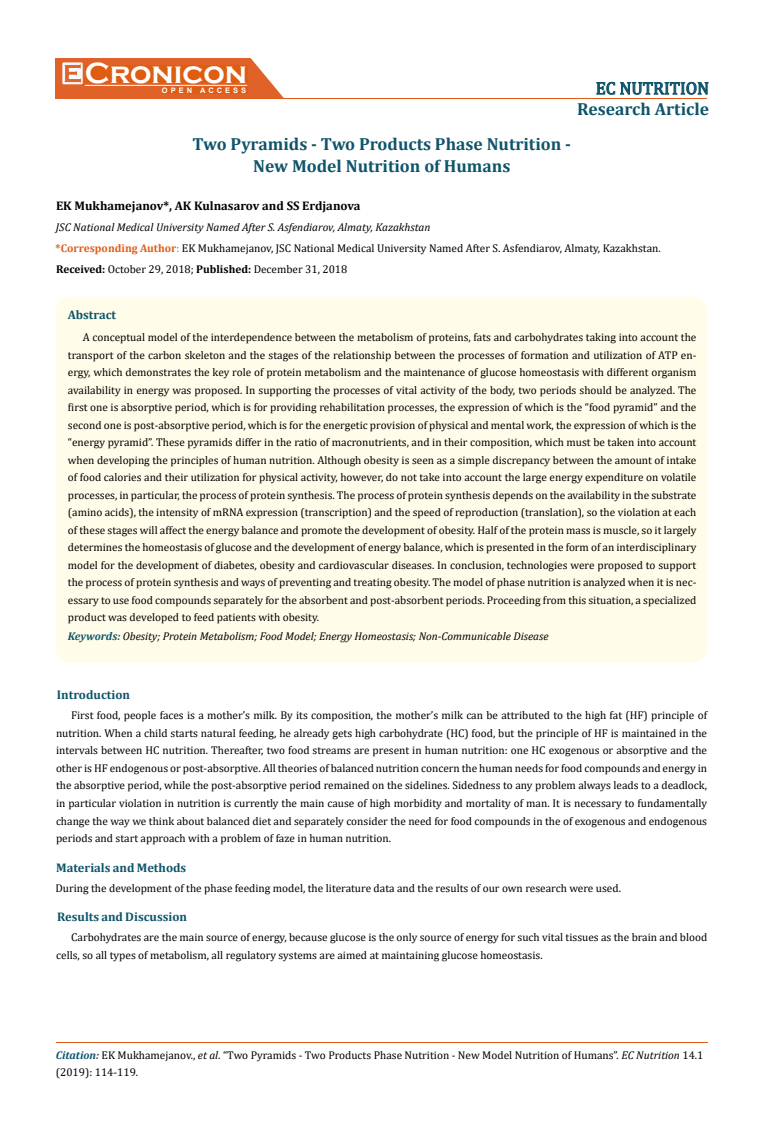
<style>
.page{position:relative;width:764px;height:1142px;background:#fff}
.page>*{position:absolute;margin:0;border:0;box-sizing:border-box;transform-origin:0 0}
.t1{font:700 30px "Copperplate Gothic";color:#fff}
.t2{font:700 17.5px/22.5px "Cambria";color:#0e546a;text-align:center}
.t3{font:17.5px "Cambria";color:#0e546a}
.t4{font:700 12.5px "Cambria";color:#0e546a}
.t5{font:700 12.5px "Cambria";color:#000}
.t6{font:11.25px/17.5px "Cambria";color:#000}
.t7{font:italic 11.25px "Cambria";color:#000}
.t8{font:700 7.5px "Arial";letter-spacing:.4em;color:#fff}
.s1{font-style:italic}
.s2{font-weight:700;color:#e05d1a}
.s3{color:#e05d1a}
.s4{font-weight:700}
.s5{font-weight:700;color:#0e546a}
.s6{font-weight:700;font-style:italic;color:#0e546a}
</style>
<div class="page">
<div style="left:56px;top:58px;width:242px;height:41px;background:#e06228"></div>
<svg style="left:250px;top:58px;width:48px;height:40px"></svg>
<img style="left:62px;top:62px;width:21px;height:22px">
<div style="left:85px;top:66px;width:162px;height:17px;background:#df5d11"></div>
<div style="left:162px;top:87px;width:85px;height:6px;background:#df5d11"></div>
<svg style="left:596px;top:82px;width:113px;height:13px"></svg>
<hr style="left:85px;top:85px;width:162px;height:1px;background:#fff">
<hr style="left:232px;top:98px;width:475px;height:1px;background:#e05d1a">
<hr style="left:56px;top:1042px;width:651px;height:1px;background:#e05d1a">
<div style="left:56px;top:296px;width:651px;height:366px;background:#fffde9;border-radius:15px"></div>
<h1 class="t1" style="left:85px;top:56px;width:164px">Cronicon</h1>
<p class="t8" style="left:162px;top:85px;width:86px">OPEN ACCESS</p>
<h2 class="t3" style="left:596px;top:78px;width:115px">EC NUTRITION</h2>
<h2 class="t2" style="left:577px;top:97px;width:133px">Research Article</h2>
<h2 class="t2" style="left:193px;top:132px;width:380px">Two Pyramids - Two Products Phase Nutrition -<br>New Model Nutrition of Humans</h2>
<p class="t5" style="left:56px;top:197px;width:306px">EK Mukhamejanov*, AK Kulnasarov and SS Erdjanova</p>
<p class="t6" style="left:56px;top:216px;width:606px;line-height:20.9px"><span class="s1">JSC National Medical University Named After S. Asfendiarov, Almaty, Kazakhstan<br></span><span class="s2">*Corresponding Author</span><span class="s3">:</span> EK Mukhamejanov, JSC National Medical University Named After S. Asfendiarov, Almaty, Kazakhstan.</p>
<p class="t6" style="left:56px;top:260px;width:293px"><span class="s4">Received:</span> October 29, 2018; <span class="s4">Published:</span> December 31, 2018</p>
<p class="t4" style="left:68px;top:306px;width:50px">Abstract</p>
<p class="t6" style="left:68px;top:328px;width:630px;text-align:justify;text-indent:15px">A conceptual model of the interdependence between the metabolism of proteins, fats and carbohydrates taking into account the transport of the carbon skeleton and the stages of the relationship between the processes of formation and utilization of ATP en&shy;ergy, which demonstrates the key role of protein metabolism and the maintenance of glucose homeostasis with different organism availability in energy was proposed. In supporting the processes of vital activity of the body, two periods should be analyzed. The first one is absorptive period, which is for providing rehabilitation processes, the expression of which is the “food pyramid” and the second one is post-absorptive period, which is for the energetic provision of physical and mental work, the expression of which is the “energy pyramid”. These pyramids differ in the ratio of macronutrients, and in their composition, which must be taken into account when developing the principles of human nutrition. Although obesity is seen as a simple discrepancy between the amount of intake of food calories and their utilization for physical activity, however, do not take into account the large energy expenditure on volatile processes, in particular, the process of protein synthesis. The process of protein synthesis depends on the availability in the substrate (amino acids), the intensity of mRNA expression (transcription) and the speed of reproduction (translation), so the violation at each of these stages will affect the energy balance and promote the development of obesity. Half of the protein mass is muscle, so it largely determines the homeostasis of glucose and the development of energy balance, which is presented in the form of an interdisciplinary model for the development of diabetes, obesity and cardiovascular diseases. In conclusion, technologies were proposed to support the process of protein synthesis and ways of preventing and treating obesity. The model of phase nutrition is analyzed when it is nec&shy;essary to use food compounds separately for the absorbent and post-absorbent periods. Proceeding from this situation, a specialized product was developed to feed patients with obesity.</p>
<p class="t7" style="left:68px;top:627px;width:482px"><span class="s5">Keywords:</span> Obesity; Protein Metabolism; Food Model; Energy Homeostasis; Non-Communicable Disease</p>
<p class="t4" style="left:57px;top:686px;width:75px">Introduction</p>
<p class="t6" style="left:56px;top:706px;width:652px;text-align:justify;text-indent:15px">First food, people faces is a mother’s milk. By its composition, the mother’s milk can be attributed to the high fat (HF) principle of nutrition. When a child starts natural feeding, he already gets high carbohydrate (HC) food, but the principle of HF is maintained in the intervals between HC nutrition. Thereafter, two food streams are present in human nutrition: one HC exogenous or absorptive and the other is HF endogenous or post-absorptive. All theories of balanced nutrition concern the human needs for food compounds and energy in the absorptive period, while the post-absorptive period remained on the sidelines. Sidedness to any problem always leads to a deadlock, in particular violation in nutrition is currently the main cause of high morbidity and mortality of man. It is necessary to fundamentally change the way we think about balanced diet and separately consider the need for food compounds in the of exogenous and endogenous periods and start approach with a problem of faze in human nutrition.</p>
<p class="t4" style="left:56px;top:859px;width:132px">Materials and Methods</p>
<p class="t6" style="left:55px;top:879px;width:567px">During the development of the phase feeding model, the literature data and the results of our own research were used.</p>
<p class="t4" style="left:57px;top:907px;width:132px">Results and Discussion</p>
<p class="t6" style="left:56px;top:928px;width:652px;text-indent:15px">Carbohydrates are the main source of energy, because glucose is the only source of energy for such vital tissues as the brain and blood cells, so all types of metabolism, all regulatory systems are aimed at maintaining glucose homeostasis.</p>
<p class="t6" style="left:56px;top:1045px;width:649px"><span class="s6">Citation:</span> EK Mukhamejanov., <span class="s1">et al</span>. “Two Pyramids - Two Products Phase Nutrition - New Model Nutrition of Humans”. <span class="s1">EC Nutrition</span> 14.1 (2019): 114-119.</p>
</div>
